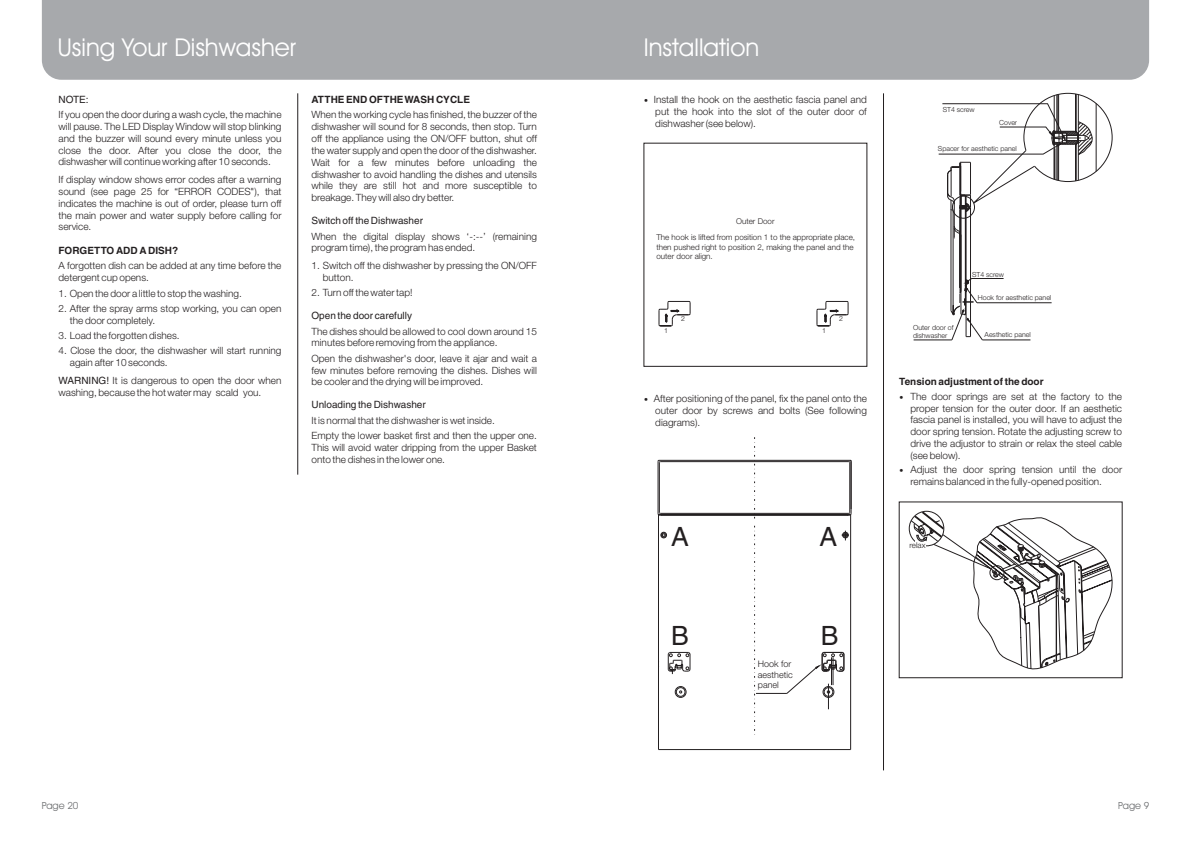
<style>
.page{position:relative;width:1191px;height:842px;background:#fff}
.page>*{position:absolute;margin:0;border:0;box-sizing:border-box;transform-origin:0 0}
.t1{font:26.5px "Helvetica";color:#231f20}
.t2{font:24.7px "Avant Garde IT Cby BT";color:#fff}
.t3{font:300 10px/11.8px "Helvetica Neue";color:#231f20}
.t4{font:10px "Helvetica";color:#231f20}
.t5{font:700 10px "Helvetica";color:#231f20}
.t6{font:9.8px "Avant Garde IT Cby BT";color:#6d6f71}
.t7{font:300 9px/10.6px "Helvetica Neue";color:#231f20}
.t8{font:300 8px/16.2px "Helvetica Neue";color:#231f20;text-align:center}
.t9{font:300 7px/8.3px "Helvetica Neue";color:#231f20}
.s1{font-family:"Helvetica";font-weight:400}
</style>
<div class="page">
<div style="left:42px;top:0;width:1107px;height:80px;background:#a7a9ac"></div>
<svg style="left:658px;top:301px;width:191px;height:26px"></svg>
<hr style="left:658px;top:461px;width:1px;height:53px;background:#231f20">
<hr style="left:659px;top:462px;width:1px;height:50px;background:#231f20">
<hr style="left:849px;top:462px;width:1px;height:50px;background:#231f20">
<hr style="left:851px;top:461px;width:1px;height:53px;background:#231f20">
<hr style="left:660px;top:513px;width:189px;height:1px;background:#231f20">
<hr style="left:660px;top:461px;width:189px;height:1px;background:#231f20">
<hr style="left:659px;top:460px;width:191px;height:1px;background:#231f20">
<hr style="left:913px;top:340px;width:39px;height:1px;background:#231f20">
<hr style="left:982px;top:340px;width:48px;height:1px;background:#231f20">
<svg style="left:668px;top:652px;width:22px;height:22px"></svg>
<svg style="left:754px;top:437px;width:1px;height:81px"></svg>
<svg style="left:754px;top:526px;width:1px;height:205px"></svg>
<hr style="left:756px;top:693px;width:31px;height:1px;background:#231f20">
<hr style="left:658px;top:749px;width:192px;height:1px;background:#231f20">
<hr style="left:658px;top:514px;width:192px;height:1px;background:#231f20">
<hr style="left:658px;top:515px;width:192px;height:1px;background:#231f20">
<hr style="left:658px;top:515px;width:1px;height:234px;background:#231f20">
<svg style="left:675px;top:686px;width:11px;height:12px"></svg>
<svg style="left:660px;top:532px;width:7px;height:6px"></svg>
<svg style="left:657px;top:512px;width:5px;height:4px"></svg>
<hr style="left:850px;top:515px;width:1px;height:234px;background:#231f20">
<svg style="left:786px;top:652px;width:58px;height:57px"></svg>
<svg style="left:841px;top:531px;width:8px;height:9px"></svg>
<svg style="left:847px;top:512px;width:4px;height:4px"></svg>
<svg style="left:938px;top:93px;width:174px;height:247px"></svg>
<svg style="left:909px;top:511px;width:203px;height:158px"></svg>
<hr style="left:883px;top:93px;width:1px;height:677px;background:#231f20">
<hr style="left:297px;top:93px;width:1px;height:382px;background:#231f20">
<h2 class="t2" style="left:58px;top:37px;width:240px">Using Your Dishwasher</h2>
<h2 class="t2" style="left:644px;top:37px;width:117px">Installation</h2>
<p class="t4" style="left:59px;top:95px;width:32px">NOTE:</p>
<p class="t3" style="left:59px;top:109px;width:224px;text-align:justify">If you open the door during a wash cycle, the machine will pause. The LED Display Window will stop blinking and the buzzer will sound every minute unless you close the door. After you close the door, the dishwasher will continue working after 10 seconds.</p>
<p class="t3" style="left:59px;top:174px;width:224px;text-align:justify">If display window shows error codes after a warning sound (see page 25 for “ERROR CODES"), that indicates the machine is out of order, please turn off the main power and water supply before calling for service.</p>
<p class="t5" style="left:59px;top:246px;width:121px">FORGET TO ADD A DISH?</p>
<p class="t3" style="left:59px;top:261px;width:224px">A forgotten dish can be added at any time before the detergent cup opens.</p>
<p class="t3" style="left:59px;top:288px;width:185px">1. Open the door a little to stop the washing.</p>
<p class="t3" style="left:70px;top:303px;width:213px;text-indent:-11px">2. After the spray arms stop working, you can open the door completely.</p>
<p class="t3" style="left:59px;top:330px;width:123px">3. Load the forgotten dishes.</p>
<p class="t3" style="left:70px;top:346px;width:213px;text-indent:-11px">4. Close the door, the dishwasher will start running again after 10 seconds.</p>
<p class="t3" style="left:58px;top:375px;width:224px"><span class="s1">WARNING!</span> It is dangerous to open the door when washing, because the hot water may scald you.</p>
<p class="t5" style="left:311px;top:95px;width:160px">AT THE END OF THE WASH CYCLE</p>
<p class="t3" style="left:311px;top:110px;width:227px;text-align:justify">When the working cycle has finished, the buzzer of the dishwasher will sound for 8 seconds, then stop. Turn off the appliance using the ON/OFF button, shut off the water supply and open the door of the dishwasher.<br>Wait for a few minutes before unloading the dishwasher to avoid handling the dishes and utensils while they are still hot and more susceptible to breakage. They will also dry better.</p>
<p class="t4" style="left:311px;top:216px;width:113px">Switch off the Dishwasher</p>
<p class="t3" style="left:311px;top:231px;width:227px">When the digital display shows ‘-:--’ (remaining program time), the program has ended.</p>
<p class="t3" style="left:323px;top:260px;width:216px;text-indent:-11px">1. Switch off the dishwasher by pressing the ON/OFF button.</p>
<p class="t3" style="left:311px;top:287px;width:102px">2. Turn off the water tap!</p>
<p class="t4" style="left:311px;top:311px;width:102px">Open the door carefully</p>
<p class="t3" style="left:311px;top:326px;width:227px">The dishes should be allowed to cool down around 15 minutes before removing from the appliance.</p>
<p class="t3" style="left:311px;top:353px;width:227px;text-align:justify">Open the dishwasher's door, leave it ajar and wait a few minutes before removing the dishes. Dishes will be cooler and the drying will be improved.</p>
<p class="t4" style="left:311px;top:400px;width:116px">Unloading the Dishwasher</p>
<p class="t3" style="left:311px;top:413px;width:227px;line-height:15.4px">It is normal that the dishwasher is wet inside.<br>Empty the lower basket first and then the upper one.</p>
<p class="t3" style="left:311px;top:442px;width:227px">This will avoid water dripping from the upper Basket onto the dishes in the lower one.</p>
<p class="t3" style="left:654px;top:94px;width:214px;text-align:justify">Install the hook on the aesthetic fascia panel and put the hook into the slot of the outer door of dishwasher (see below).</p>
<p class="t8" style="left:656px;top:214px;width:200px">Outer Door<br>The hook is lifted from position 1 to the appropriate place,</p>
<p class="t8" style="left:656px;top:243px;width:199px;line-height:9.4px;text-align:left">then pushed right to position 2, making the panel and the outer door align.</p>
<p class="t9" style="left:664px;top:327px;width:5px">1</p>
<p class="t9" style="left:681px;top:315px;width:5px">2</p>
<p class="t9" style="left:822px;top:327px;width:5px">1</p>
<p class="t9" style="left:839px;top:315px;width:5px">2</p>
<p class="t3" style="left:654px;top:393px;width:214px;text-align:justify">After positioning of the panel, fix the panel onto the outer door by screws and bolts (See following diagrams).</p>
<p class="t9" style="left:942px;top:106px;width:34px">ST4 screw</p>
<p class="t9" style="left:999px;top:118px;width:19px">Cover</p>
<p class="t9" style="left:938px;top:145px;width:80px">Spacer for aesthetic panel</p>
<p class="t9" style="left:913px;top:323px;width:42px">Outer door of dishwasher</p>
<p class="t9" style="left:972px;top:270px;width:34px">ST4 screw</p>
<p class="t9" style="left:977px;top:294px;width:75px">Hook for aesthetic panel</p>
<p class="t9" style="left:984px;top:331px;width:48px">Aesthetic panel</p>
<p class="t5" style="left:899px;top:377px;width:146px">Tension adjustment of the door</p>
<p class="t3" style="left:910px;top:391px;width:213px;text-align:justify">The door springs are set at the factory to the proper tension for the outer door. If an aesthetic fascia panel is installed, you will have to adjust the door spring tension. Rotate the adjusting screw to drive the adjustor to strain or relax the steel cable (see below).</p>
<p class="t3" style="left:910px;top:464px;width:213px">Adjust the door spring tension until the door remains balanced in the fully-opened position.</p>
<h1 class="t1" style="left:671px;top:525px;width:19px">A</h1>
<h1 class="t1" style="left:819px;top:525px;width:19px">A</h1>
<p class="t8" style="left:909px;top:537px;width:18px">relax</p>
<h1 class="t1" style="left:671px;top:624px;width:19px">B</h1>
<h1 class="t1" style="left:821px;top:624px;width:19px">B</h1>
<p class="t7" style="left:758px;top:659px;width:36px">Hook for aesthetic panel</p>
<p class="t6" style="left:42px;top:801px;width:38px">Page 20</p>
<p class="t6" style="left:1118px;top:801px;width:33px">Page 9</p>
</div>
